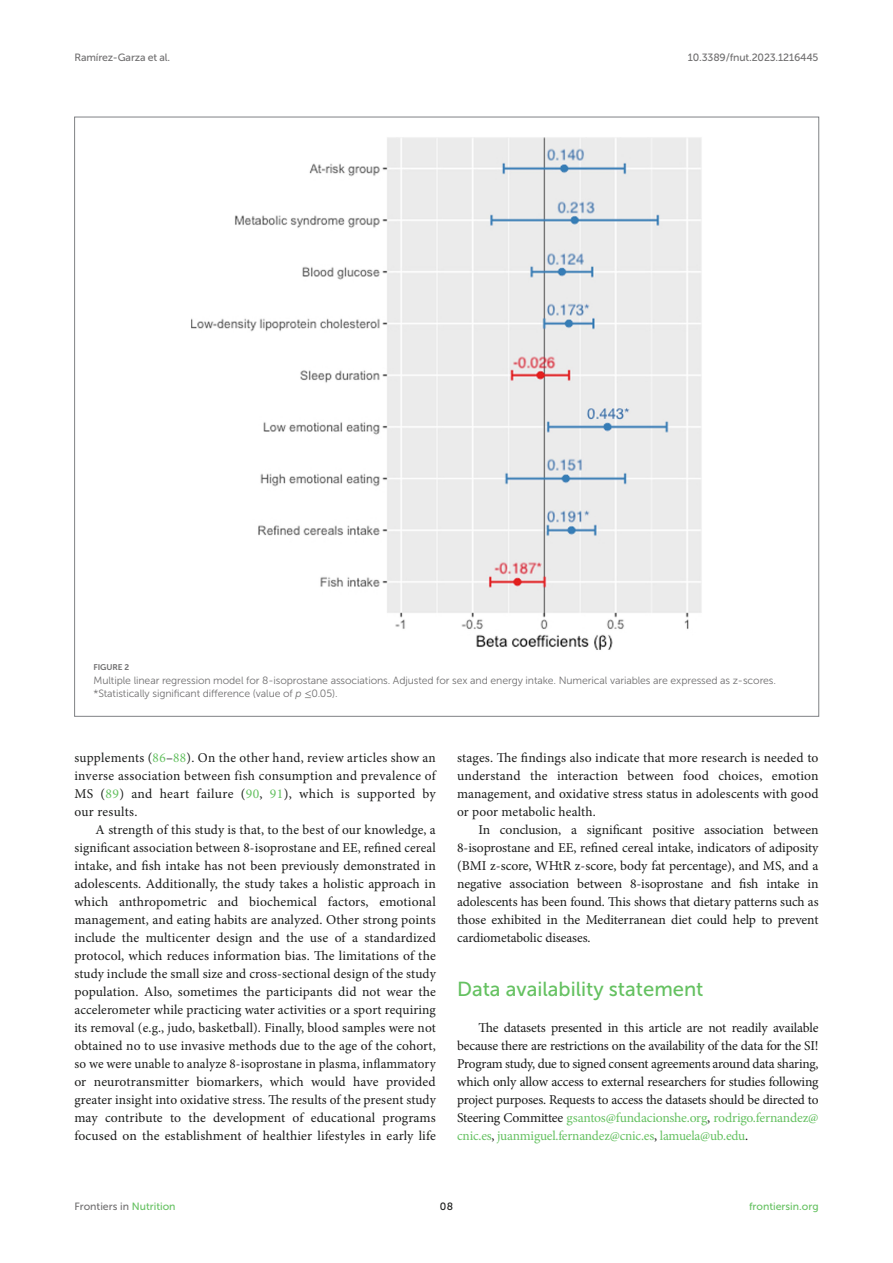
<style>
.page{position:relative;width:893px;height:1263px;background:#fff}
.page>*{position:absolute;margin:0;border:0;box-sizing:border-box;transform-origin:0 0}
.HEAD_1{font:20.25px "Museo Sans 500";color:#65c161}
.TEXT{font:13.5px/18px "Minion Pro";letter-spacing:.01em;color:#1b1c1b;text-align:justify}
.TEXT_FLUSH{font:13.5px/18px "Minion Pro";letter-spacing:-.015em;color:#1b1c1b;text-align:justify}
.FIG_LEG{font:10.5px/13.5px "Museo Sans 300";letter-spacing:-.01em;color:#706f70}
.t1{font:10.5px "Museo Sans 500";letter-spacing:-.015em;color:#706f70}
.t2{font:10.5px "Museo Sans 500";color:#65c161}
.t3{font:10.5px "Museo Sans 500";color:#1b1c1b}
.FIG_HD{font:8.25px "Museo Sans 700";letter-spacing:-.01em;color:#706f70}
.s1{font-style:italic}
.s2{font-family:"STIX General"}
.s3{color:#65c161}
</style>
<div class="page">
<img style="left:191px;top:137px;width:511px;height:513px">
<p class="t1" style="left:74px;top:51px;width:97px">Ramírez-Garza et al.</p>
<p class="t1" style="left:688px;top:51px;width:132px">10.3389/fnut.2023.1216445</p>
<p class="FIG_HD" style="left:94px;top:663px;width:37px">FIGURE 2</p>
<p class="FIG_LEG" style="left:94px;top:674px;width:684px">Multiple linear regression model for 8-isoprostane associations. Adjusted for sex and energy intake. Numerical variables are expressed as z-scores. *Statistically significant difference (value of <span class="s1">p</span> <span class="s2">≤</span>0.05).</p>
<p class="TEXT" style="left:74px;top:749px;width:363px">supplements (<span class="s3">86</span>–<span class="s3">88</span>). On the other hand, review articles show an inverse association between fish consumption and prevalence of MS (<span class="s3">89</span>) and heart failure (<span class="s3">90</span>, <span class="s3">91</span>), which is supported by our results.</p>
<p class="TEXT" style="left:74px;top:821px;width:363px;text-indent:21px">A strength of this study is that, to the best of our knowledge, a significant association between 8-isoprostane and EE, refined cereal intake, and fish intake has not been previously demonstrated in adolescents. Additionally, the study takes a holistic approach in which anthropometric and biochemical factors, emotional management, and eating habits are analyzed. Other strong points include the multicenter design and the use of a standardized protocol, which reduces information bias. The limitations of the study include the small size and cross-sectional design of the study population. Also, sometimes the participants did not wear the accelerometer while practicing water activities or a sport requiring its removal (e.g., judo, basketball). Finally, blood samples were not obtained no to use invasive methods due to the age of the cohort, so we were unable to analyze 8-isoprostane in plasma, inflammatory or neurotransmitter biomarkers, which would have provided greater insight into oxidative stress. The results of the present study may contribute to the development of educational programs focused on the establishment of healthier lifestyles in early life</p>
<p class="TEXT" style="left:457px;top:749px;width:363px">stages. The findings also indicate that more research is needed to understand the interaction between food choices, emotion management, and oxidative stress status in adolescents with good or poor metabolic health.</p>
<p class="TEXT" style="left:457px;top:821px;width:363px;text-indent:21px">In conclusion, a significant positive association between 8-isoprostane and EE, refined cereal intake, indicators of adiposity (BMI z-score, WHtR z-score, body fat percentage), and MS, and a negative association between 8-isoprostane and fish intake in adolescents has been found. This shows that dietary patterns such as those exhibited in the Mediterranean diet could help to prevent cardiometabolic diseases.</p>
<p class="HEAD_1" style="left:457px;top:978px;width:248px">Data availability statement</p>
<p class="TEXT_FLUSH" style="left:457px;top:1019px;width:363px;text-indent:21px">The datasets presented in this article are not readily available because there are restrictions on the availability of the data for the SI!<br>Program study, due to signed consent agreements around data sharing, which only allow access to external researchers for studies following project purposes. Requests to access the datasets should be directed to Steering Committee <span class="s3">gsantos@fundacionshe.org</span>, <span class="s3">rodrigo.fernandez@ cnic.es</span>, <span class="s3">juanmiguel.fernandez@cnic.es</span>, <span class="s3">lamuela@ub.edu</span>.</p>
<p class="t1" style="left:74px;top:1200px;width:103px">Frontiers in <span class="s3">Nutrition</span></p>
<p class="t3" style="left:440px;top:1200px;width:15px">08</p>
<p class="t2" style="left:749px;top:1200px;width:71px">frontiersin.org</p>
</div>
